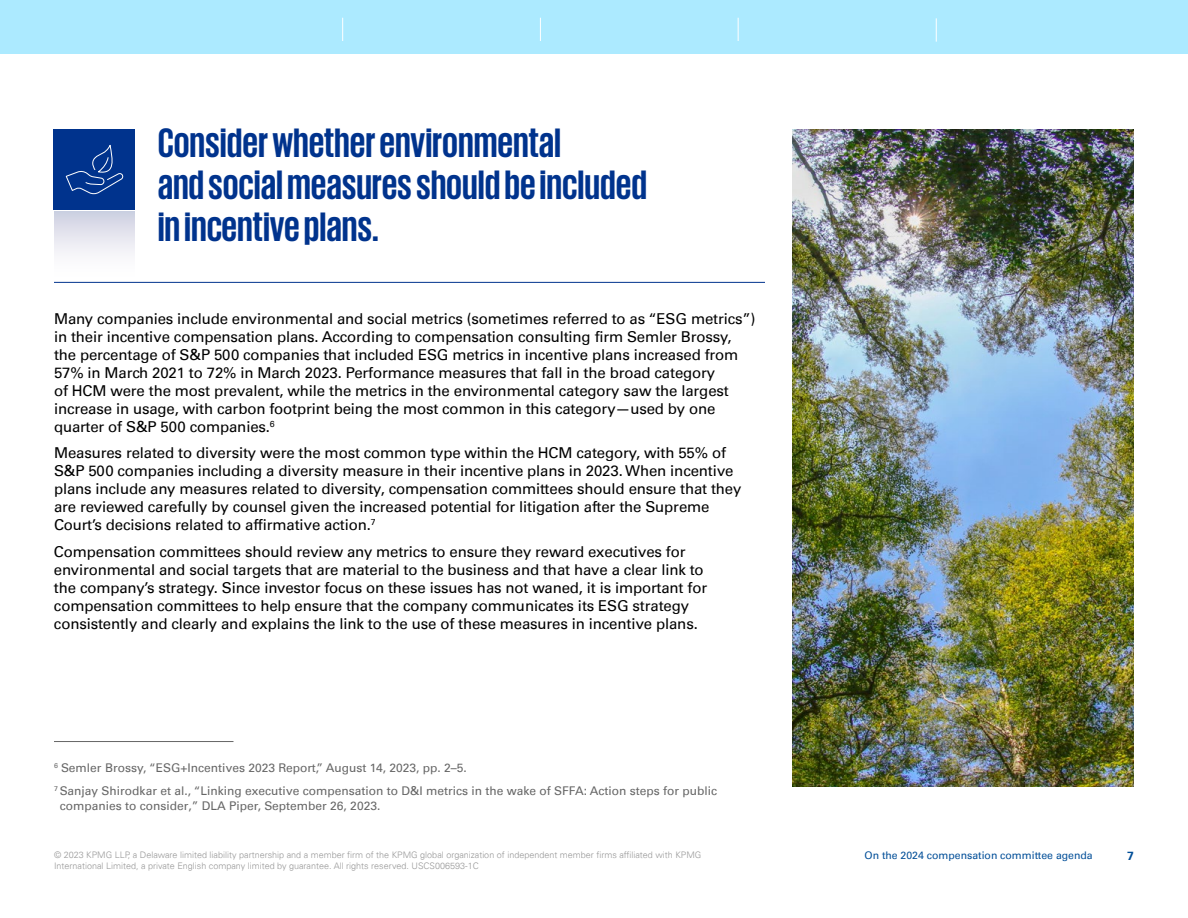
<style>
.page{position:relative;width:1188px;height:918px;background:#fff}
.page>*{position:absolute;margin:0;border:0;box-sizing:border-box;transform-origin:0 0}
.t1{font:700 42px/42px "KPMG";color:#00338d}
.t2{font:15px/18px "Univers 55 Roman";letter-spacing:-.01em;color:#000}
.t3{font:12px/23.5px "Univers 55 Roman";color:#666}
.t4{font:700 12px "Univers 65";color:#004e98}
.t5{font:10.5px "Univers 55 Roman";color:#004e98}
.t6{font:300 9px/10.8px "Univers 45";color:#989898}
</style>
<div class="page">
<div style="left:54px;top:129px;width:81px;height:81px;background:#00338d"></div>
<div style="left:54px;top:211px;width:81px;height:81px;background:linear-gradient(to bottom,#d5d6e5,#fff)"></div>
<hr style="left:54px;top:282px;width:711px;height:1px;background:#00338d">
<hr style="left:54px;top:741px;width:180px;height:1px;background:#666">
<img style="left:792px;top:129px;width:342px;height:657px">
<svg style="left:65px;top:144px;width:59px;height:51px"></svg>
<div style="left:0;top:0;width:1188px;height:54px;background:#aceaff"></div>
<svg style="left:342px;top:18px;width:1px;height:23px"></svg>
<svg style="left:540px;top:18px;width:1px;height:23px"></svg>
<svg style="left:738px;top:18px;width:1px;height:23px"></svg>
<svg style="left:936px;top:18px;width:1px;height:24px"></svg>
<h1 class="t1" style="left:158px;top:121px;width:491px">Consider whether environmental<br>and social measures should be included in incentive plans.</h1>
<p class="t2" style="left:54px;top:310px;width:703px">Many companies include environmental and social metrics (sometimes referred to as “ESG metrics”) in their incentive compensation plans. According to compensation consulting firm Semler Brossy, the percentage of S&amp;P 500 companies that included ESG metrics in incentive plans increased from 57% in March 2021 to 72% in March 2023. Performance measures that fall in the broad category<br>of HCM were the most prevalent, while the metrics in the environmental category saw the largest increase in usage, with carbon footprint being the most common in this category—used by one quarter of S&amp;P 500 companies.<sup>6</sup></p>
<p class="t2" style="left:54px;top:444px;width:689px">Measures related to diversity were the most common type within the HCM category, with 55% of S&amp;P 500 companies including a diversity measure in their incentive plans in 2023. When incentive plans include any measures related to diversity, compensation committees should ensure that they are reviewed carefully by counsel given the increased potential for litigation after the Supreme Court’s decisions related to affirmative action.<sup>7</sup></p>
<p class="t2" style="left:54px;top:543px;width:655px">Compensation committees should review any metrics to ensure they reward executives for environmental and social targets that are material to the business and that have a clear link to the company’s strategy. Since investor focus on these issues has not waned, it is important for compensation committees to help ensure that the company communicates its ESG strategy consistently and clearly and explains the link to the use of these measures in incentive plans.</p>
<p class="t3" style="left:54px;top:756px;width:665px"><sup>6</sup> Semler Brossy, “ESG+Incentives 2023 Report,” August 14, 2023, pp. 2–5.<br><sup>7</sup> Sanjay Shirodkar et al., “Linking executive compensation to D&amp;I metrics in the wake of SFFA: Action steps for public</p>
<p class="t3" style="left:60px;top:794px;width:322px">companies to consider,” DLA Piper, September 26, 2023.</p>
<p class="t6" style="left:54px;top:849px;width:649px">© 2023 KPMG LLP, a Delaware limited liability partnership and a member firm of the KPMG global organization of independent member firms affiliated with KPMG<br>International Limited, a private English company limited by guarantee. All rights reserved. USCS006593-1C</p>
<p class="t5" style="left:865px;top:849px;width:230px">On the 2024 compensation committee agenda</p>
<p class="t4" style="left:1127px;top:849px;width:8px">7</p>
</div>
